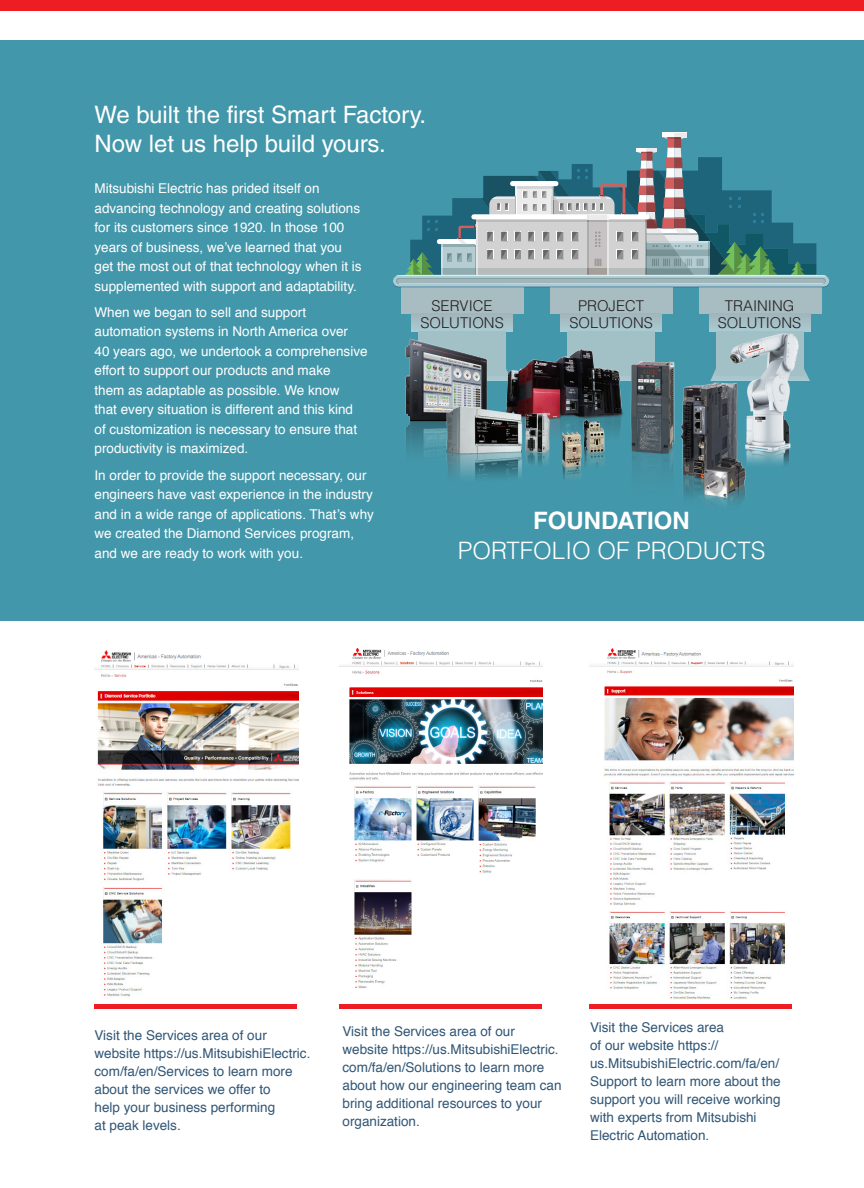
<style>
.page{position:relative;width:864px;height:1188px;background:#fff}
.page>*{position:absolute;margin:0;border:0;box-sizing:border-box;transform-origin:0 0}
.t1{font:24px/28.5px "Helvetica LT Std";color:#fff}
.LEADING_TEXT{font:300 24px/30px "Helvetica LT Std";color:#fff;text-align:center}
.t2{font:300 14.85px/16.8px "Helvetica LT Std";color:#231f20;text-align:center}
.BODY_COPY{font:13.5px/19.5px "Helvetica";color:#fff}
.BODY_COPY-2{font:13.5px/18px "Helvetica";color:#305676}
.s1{font-weight:700}
</style>
<div class="page">
<div style="left:0;top:0;width:864px;height:11px;background:#ee1d23"></div>
<div style="left:0;top:40px;width:864px;height:581px;background:#4397aa"></div>
<hr style="left:662px;top:133px;width:25px;height:4px;background:#fff">
<hr style="left:674px;top:133px;width:13px;height:4px;background:#eaebee">
<div style="left:401px;top:286px;width:122px;height:28px;background:#a8bdc1"></div>
<svg style="left:488px;top:376px;width:17px;height:5px"></svg>
<div style="left:412px;top:314px;width:101px;height:18px;background:#a6c0c7"></div>
<div style="left:418px;top:332px;width:88px;height:44px;background:#a2c1c6"></div>
<div style="left:550px;top:286px;width:122px;height:28px;background:#a8bdc1"></div>
<svg style="left:624px;top:376px;width:6px;height:5px"></svg>
<div style="left:561px;top:314px;width:101px;height:18px;background:#a6c0c7"></div>
<div style="left:567px;top:332px;width:88px;height:44px;background:#a2c1c6"></div>
<div style="left:699px;top:286px;width:123px;height:28px;background:#a8bdc1"></div>
<svg style="left:712px;top:368px;width:98px;height:13px"></svg>
<div style="left:710px;top:314px;width:101px;height:18px;background:#a6c0c6"></div>
<div style="left:716px;top:332px;width:88px;height:44px;background:#a2c1c6"></div>
<div style="left:393px;top:275px;width:436px;height:12px;background:#aacdd4;border-radius:6px"></div>
<hr style="left:396px;top:275px;width:431px;height:1px;background:#fff;border-radius:50%">
<svg style="left:397px;top:137px;width:428px;height:147px"></svg>
<img style="left:630px;top:361px;width:45px;height:109px">
<img style="left:505px;top:350px;width:119px;height:83px">
<img style="left:405px;top:338px;width:83px;height:114px">
<img style="left:445px;top:405px;width:106px;height:73px">
<img style="left:582px;top:419px;width:23px;height:46px">
<img style="left:561px;top:428px;width:21px;height:51px">
<img style="left:681px;top:377px;width:65px;height:127px">
<img style="left:723px;top:330px;width:82px;height:145px">
<img style="left:94px;top:650px;width:204px;height:347px">
<img style="left:339px;top:648px;width:204px;height:340px">
<img style="left:590px;top:648px;width:203px;height:351px">
<div style="left:94px;top:1004px;width:203px;height:5px;background:#ee1d23"></div>
<div style="left:339px;top:1004px;width:203px;height:5px;background:#ee1d23"></div>
<div style="left:590px;top:1004px;width:202px;height:5px;background:#ee1d23"></div>
<p class="t1" style="left:94px;top:100px;width:333px">We built the first Smart Factory.<br>Now let us help build yours.</p>
<p class="BODY_COPY" style="left:94px;top:179px;width:269px">Mitsubishi Electric has prided itself on advancing technology and creating solutions for its customers since 1920. In those 100 years of business, we’ve learned that you get the most out of that technology when it is supplemented with support and adaptability.</p>
<p class="BODY_COPY" style="left:94px;top:303px;width:275px">When we began to sell and support automation systems in North America over<br>40 years ago, we undertook a comprehensive effort to support our products and make<br>them as adaptable as possible. We know<br>that every situation is different and this kind of customization is necessary to ensure that productivity is maximized.</p>
<p class="BODY_COPY" style="left:94px;top:466px;width:281px">In order to provide the support necessary, our engineers have vast experience in the industry and in a wide range of applications. That’s why we created the Diamond Services program, and we are ready to work with you.</p>
<p class="t2" style="left:420px;top:297px;width:85px">SERVICE<br>SOLUTIONS</p>
<p class="t2" style="left:569px;top:297px;width:85px">PROJECT<br>SOLUTIONS</p>
<p class="t2" style="left:718px;top:297px;width:85px">TRAINING<br>SOLUTIONS</p>
<p class="LEADING_TEXT" style="left:458px;top:506px;width:309px"><span class="s1">FOUNDATION<br></span>PORTFOLIO OF PRODUCTS</p>
<p class="BODY_COPY-2" style="left:94px;top:1027px;width:217px">Visit the Services area of our website https://us.MitsubishiElectric. com/fa/en/Services to learn more about the services we offer to<br>help your business performing<br>at peak levels.</p>
<p class="BODY_COPY-2" style="left:343px;top:1023px;width:221px">Visit the Services area of our website https://us.MitsubishiElectric. com/fa/en/Solutions to learn more about how our engineering team can bring additional resources to your organization.</p>
<p class="BODY_COPY-2" style="left:590px;top:1018px;width:192px">Visit the Services area<br>of our website https:// us.MitsubishiElectric.com/fa/en/<br>Support to learn more about the support you will receive working with experts from Mitsubishi<br>Electric Automation.</p>
</div>
